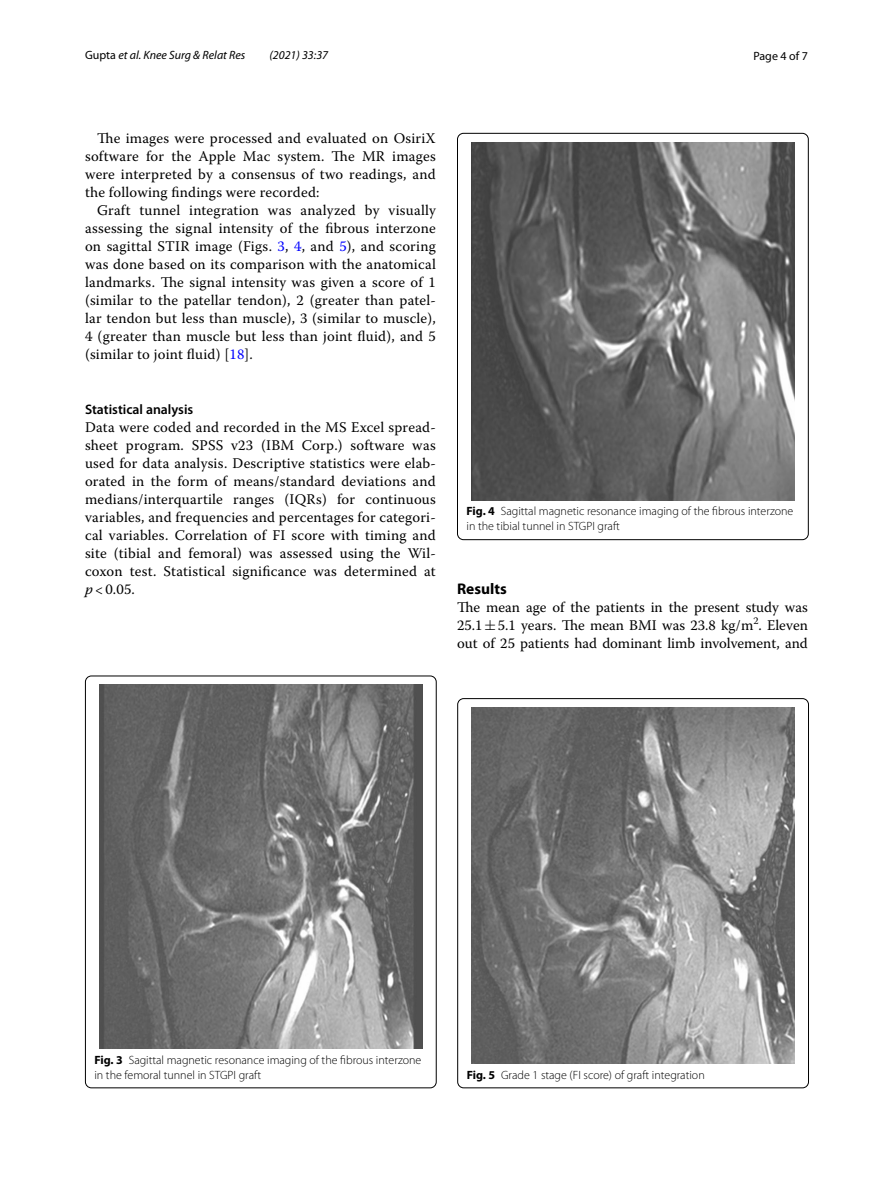
<style>
.page{position:relative;width:893px;height:1187px;background:#fff}
.page>*{position:absolute;margin:0;border:0;box-sizing:border-box;transform-origin:0 0}
.t1{font:700 15.45px "Myriad Pro";color:#000}
.t2{font:14.7px/18px "Warnock Pro";letter-spacing:.015em;color:#000;text-align:justify}
.t3{font:600 13.8px "Myriad Pro";color:#000}
.t4{font:300 12px/15px "Myriad Pro";color:#000}
.t5{font:italic 12px "Myriad Pro";color:#000}
.t6{font:12px "Myriad Pro";color:#000}
.s1{font-style:normal}
.s2{color:#00f}
.s3{font-style:italic}
.s4{font-weight:700}
.s5{font-family:"MTSY"}
</style>
<div class="page">
<img style="left:99px;top:685px;width:323px;height:363px">
<div style="left:85px;top:675px;width:351px;height:412px;border:1px solid #000;border-radius:6px"></div>
<img style="left:471px;top:142px;width:323px;height:358px">
<div style="left:457px;top:133px;width:351px;height:407px;border:1px solid #000;border-radius:6px"></div>
<img style="left:471px;top:707px;width:324px;height:356px">
<div style="left:457px;top:698px;width:352px;height:389px;border:1px solid #000;border-radius:6px"></div>
<p class="t5" style="left:85px;top:48px;width:162px"><span class="s1">Gupta</span> et al. Knee Surg &amp; Relat Res</p>
<p class="t5" style="left:269px;top:48px;width:60px">(2021) 33:37</p>
<p class="t6" style="left:753px;top:48px;width:56px">Page 4 of 7</p>
<p class="t2" style="left:85px;top:128px;width:352px;text-indent:12px">The images were processed and evaluated on OsiriX software for the Apple Mac system. The MR images were interpreted by a consensus of two readings, and the following findings were recorded:</p>
<p class="t2" style="left:85px;top:200px;width:352px;text-indent:12px">Graft tunnel integration was analyzed by visually assessing the signal intensity of the fibrous interzone on sagittal STIR image (Figs. <span class="s2">3</span>, <span class="s2">4</span>, and <span class="s2">5</span>), and scoring was done based on its comparison with the anatomical landmarks. The signal intensity was given a score of 1 (similar to the patellar tendon), 2 (greater than patel&shy;lar tendon but less than muscle), 3 (similar to muscle), 4 (greater than muscle but less than joint fluid), and 5 (similar to joint fluid) [<span class="s2">18</span>].</p>
<p class="t3" style="left:85px;top:400px;width:110px">Statistical analysis</p>
<p class="t2" style="left:85px;top:417px;width:352px">Data were coded and recorded in the MS Excel spread&shy;sheet program. SPSS v23 (IBM Corp.) software was used for data analysis. Descriptive statistics were elab&shy;orated in the form of means/standard deviations and medians/interquartile ranges (IQRs) for continuous variables, and frequencies and percentages for categori&shy;cal variables. Correlation of FI score with timing and site (tibial and femoral) was assessed using the Wil&shy;coxon test. Statistical significance was determined at <span class="s3">p</span> &lt; 0.05.</p>
<p class="t4" style="left:466px;top:504px;width:328px"><span class="s4">Fig. 4</span> Sagittal magnetic resonance imaging of the fibrous interzone in the tibial tunnel in STGPI graft</p>
<p class="t1" style="left:457px;top:578px;width:51px">Results</p>
<p class="t2" style="left:457px;top:597px;width:352px">The mean age of the patients in the present study was 25.1<span class="s5">±</span>5.1 years. The mean BMI was 23.8 kg/m<sup>2</sup>. Eleven out of 25 patients had dominant limb involvement, and</p>
<p class="t4" style="left:94px;top:1052px;width:328px"><span class="s4">Fig. 3</span> Sagittal magnetic resonance imaging of the fibrous interzone in the femoral tunnel in STGPI graft</p>
<p class="t4" style="left:467px;top:1067px;width:240px"><span class="s4">Fig. 5</span> Grade 1 stage (FI score) of graft integration</p>
</div>
